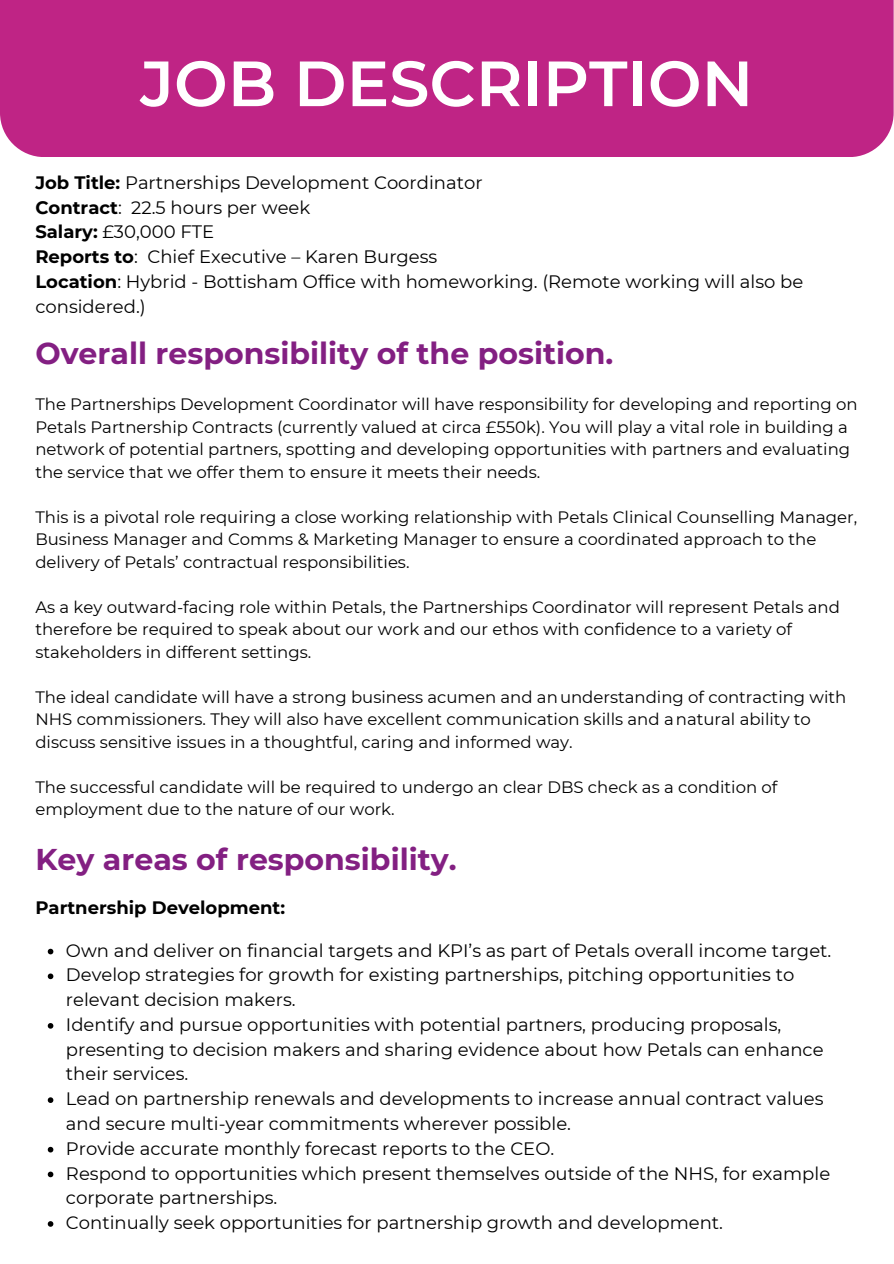
<style>
.page{position:relative;width:894px;height:1264px;background:#fff}
.page>*{position:absolute;margin:0;border:0;box-sizing:border-box;transform-origin:0 0}
.t1{font:600 63.75px "Montserrat";color:#fff}
.t2{font:700 30px "Montserrat";color:#831f82}
.t3{font:18px/24.8px "Montserrat";color:#000}
.t4{font:700 18px "Montserrat";color:#000}
.t5{font:16.5px/22.5px "Montserrat";color:#000}
.s1{font-weight:700}
</style>
<div class="page">
<div style="left:0;top:0;width:893px;height:157px;background:#bf2485"></div>
<svg style="left:48px;top:948px;width:5px;height:6px"></svg>
<svg style="left:48px;top:973px;width:5px;height:6px"></svg>
<svg style="left:48px;top:1023px;width:5px;height:5px"></svg>
<svg style="left:48px;top:1097px;width:5px;height:5px"></svg>
<svg style="left:48px;top:1146px;width:5px;height:6px"></svg>
<svg style="left:48px;top:1171px;width:5px;height:6px"></svg>
<svg style="left:48px;top:1221px;width:5px;height:5px"></svg>
<h1 class="t1" style="left:140px;top:44px;width:614px">JOB DESCRIPTION</h1>
<p class="t3" style="left:35px;top:170px;width:448px"><span class="s1">Job Title:</span> Partnerships Development Coordinator</p>
<p class="t3" style="left:35px;top:195px;width:276px"><span class="s1">Contract</span>: 22.5 hours per week</p>
<p class="t3" style="left:35px;top:220px;width:180px"><span class="s1">Salary:</span> £30,000 FTE</p>
<p class="t3" style="left:35px;top:244px;width:403px"><span class="s1">Reports to</span>: Chief Executive – Karen Burgess</p>
<h2 class="t3" style="left:35px;top:269px;width:769px"><span class="s1">Location</span>: Hybrid - Bottisham Office with homeworking. (Remote working will also be considered.)</h2>
<p class="t2" style="left:35px;top:335px;width:579px">Overall responsibility of the position.</p>
<p class="t5" style="left:35px;top:393px;width:823px">The Partnerships Development Coordinator will have responsibility for developing and reporting on Petals Partnership Contracts (currently valued at circa £550k). You will play a vital role in building a network of potential partners, spotting and developing opportunities with partners and evaluating the service that we offer them to ensure it meets their needs.</p>
<p class="t5" style="left:35px;top:505px;width:823px">This is a pivotal role requiring a close working relationship with Petals Clinical Counselling Manager,<br>Business Manager and Comms &amp; Marketing Manager to ensure a coordinated approach to the delivery of Petals’ contractual responsibilities.</p>
<p class="t5" style="left:35px;top:595px;width:805px">As a key outward-facing role within Petals, the Partnerships Coordinator will represent Petals and therefore be required to speak about our work and our ethos with confidence to a variety of stakeholders in different settings.</p>
<p class="t5" style="left:35px;top:685px;width:812px">The ideal candidate will have a strong business acumen and anunderstanding of contracting with<br>NHS commissioners. They will also have excellent communication skills and anatural ability to discuss sensitive issues in a thoughtful, caring and informed way.</p>
<p class="t5" style="left:35px;top:775px;width:743px">The successful candidate will be required to undergo an clear DBS check as a condition of employment due to the nature of our work.</p>
<h3 class="t2" style="left:35px;top:841px;width:422px">Key areas of responsibility.</h3>
<p class="t4" style="left:35px;top:896px;width:251px">Partnership Development:</p>
<p class="t3" style="left:66px;top:937px;width:766px">Own and deliver on financial targets and KPI’s as part of Petals overall income target.</p>
<p class="t3" style="left:66px;top:962px;width:729px">Develop strategies for growth for existing partnerships, pitching opportunities to relevant decision makers.</p>
<p class="t3" style="left:66px;top:1012px;width:759px">Identify and pursue opportunities with potential partners, producing proposals, presenting to decision makers and sharing evidence about how Petals can enhance their services.</p>
<p class="t3" style="left:66px;top:1086px;width:759px">Lead on partnership renewals and developments to increase annual contract values and secure multi-year commitments wherever possible.</p>
<p class="t3" style="left:66px;top:1135px;width:489px">Provide accurate monthly forecast reports to the CEO.</p>
<p class="t3" style="left:66px;top:1160px;width:765px">Respond to opportunities which present themselves outside of the NHS, for example corporate partnerships.<br>Continually seek opportunities for partnership growth and development.</p>
</div>
